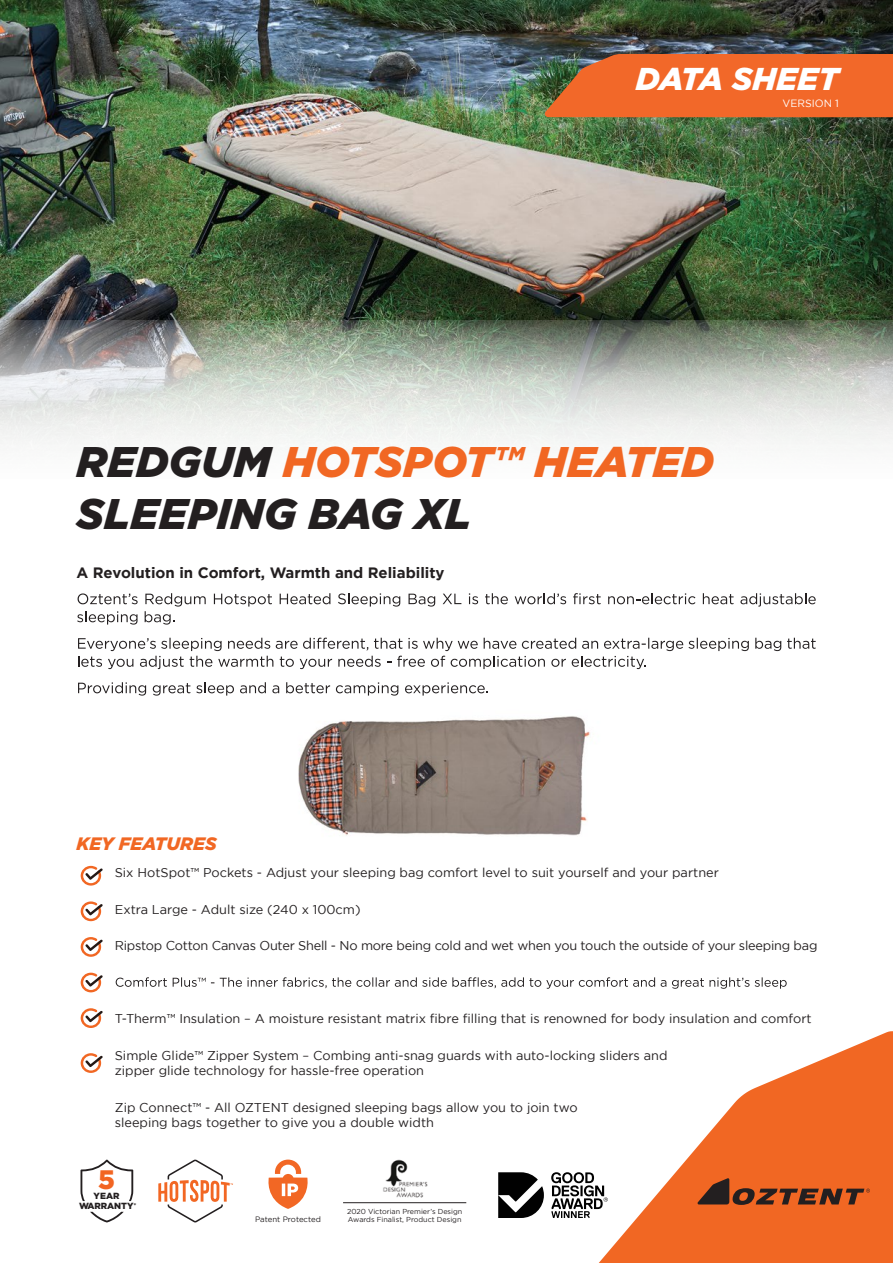
<style>
.page{position:relative;width:893px;height:1263px;background:#fff}
.page>*{position:absolute;margin:0;border:0;box-sizing:border-box;transform-origin:0 0}
.t1{font:italic 900 42.9px/51.4px "Gotham";color:#231f20}
.t2{font:italic 900 31.65px "Gotham";color:#fff}
.t3{font:900 26.7px "Gotham";color:#f26522}
.t4{font:italic 900 18px "Gotham";color:#f16723}
.t5{font:700 15px "Gotham";color:#231f20}
.t6{font:12.75px/15.3px "Gotham";color:#231f20}
.t7{font:10.5px "Gotham";color:#fff}
.t8{font:900 8.85px/10.1px "Gotham";color:#231f20;text-align:center}
.t9{font:7.8px "Gotham";color:#231f20}
.t10{font:7.2px/8.7px "Gotham";color:#231f20}
.s1{color:#f16723}
</style>
<div class="page">
<img style="left:0;top:0;width:893px;height:321px">
<svg style="left:599px;top:1031px;width:294px;height:232px;fill:#f16723"></svg>
<svg style="left:698px;top:1178px;width:172px;height:27px"></svg>
<img style="left:286px;top:669px;width:304px;height:167px">
<svg style="left:0;top:321px;width:893px;height:123px"></svg>
<svg style="left:78px;top:593px;width:60px;height:11px"></svg>
<svg style="left:214px;top:594px;width:58px;height:12px"></svg>
<svg style="left:280px;top:593px;width:50px;height:11px"></svg>
<svg style="left:338px;top:593px;width:62px;height:14px"></svg>
<svg style="left:408px;top:594px;width:27px;height:13px"></svg>
<svg style="left:443px;top:594px;width:18px;height:10px"></svg>
<svg style="left:469px;top:593px;width:9px;height:11px"></svg>
<svg style="left:485px;top:593px;width:23px;height:11px"></svg>
<svg style="left:515px;top:593px;width:51px;height:11px"></svg>
<svg style="left:573px;top:593px;width:28px;height:11px"></svg>
<svg style="left:608px;top:593px;width:87px;height:11px"></svg>
<svg style="left:703px;top:593px;width:31px;height:11px"></svg>
<svg style="left:740px;top:593px;width:76px;height:14px"></svg>
<svg style="left:77px;top:611px;width:61px;height:14px"></svg>
<svg style="left:145px;top:593px;width:61px;height:32px"></svg>
<svg style="left:78px;top:638px;width:738px;height:31px"></svg>
<svg style="left:78px;top:682px;width:68px;height:14px"></svg>
<svg style="left:153px;top:683px;width:37px;height:13px"></svg>
<svg style="left:196px;top:682px;width:38px;height:13px"></svg>
<svg style="left:240px;top:682px;width:26px;height:11px"></svg>
<svg style="left:272px;top:685px;width:7px;height:8px"></svg>
<svg style="left:286px;top:682px;width:44px;height:11px"></svg>
<svg style="left:336px;top:682px;width:62px;height:14px"></svg>
<svg style="left:405px;top:682px;width:83px;height:13px"></svg>
<svg style="left:116px;top:977px;width:671px;height:12px"></svg>
<svg style="left:81px;top:866px;width:22px;height:19px"></svg>
<svg style="left:81px;top:901px;width:22px;height:20px"></svg>
<svg style="left:81px;top:937px;width:22px;height:20px"></svg>
<svg style="left:81px;top:973px;width:22px;height:19px"></svg>
<svg style="left:81px;top:1008px;width:22px;height:20px"></svg>
<svg style="left:81px;top:1053px;width:22px;height:20px"></svg>
<svg style="left:90px;top:1212px;width:34px;height:10px"></svg>
<svg style="left:80px;top:1159px;width:53px;height:42px"></svg>
<svg style="left:158px;top:1159px;width:75px;height:63px"></svg>
<svg style="left:268px;top:1159px;width:40px;height:50px"></svg>
<hr style="left:343px;top:1202px;width:123px;height:1px;background:#231f20">
<img style="left:383px;top:1159px;width:45px;height:39px">
<svg style="left:498px;top:1172px;width:46px;height:46px"></svg>
<svg style="left:551px;top:1172px;width:57px;height:46px"></svg>
<svg style="left:545px;top:54px;width:348px;height:63px"></svg>
<h2 class="t2" style="left:636px;top:57px;width:205px">DATA SHEET</h2>
<p class="t7" style="left:782px;top:97px;width:58px">VERSION 1</p>
<h1 class="t1" style="left:77px;top:436px;width:639px">REDGUM <span class="s1">HOTSPOT™ HEATED<br></span>SLEEPING BAG XL</h1>
<p class="t5" style="left:77px;top:564px;width:370px">A Revolution in Comfort, Warmth and Reliability</p>
<h3 class="t4" style="left:77px;top:831px;width:142px">KEY FEATURES</h3>
<p class="t6" style="left:115px;top:865px;width:606px">Six HotSpot™ Pockets - Adjust your sleeping bag comfort level to suit yourself and your partner</p>
<p class="t6" style="left:115px;top:901px;width:247px">Extra Large - Adult size (240 x 100cm)</p>
<p class="t6" style="left:115px;top:938px;width:704px">Ripstop Cotton Canvas Outer Shell - No more being cold and wet when you touch the outside of your sleeping bag</p>
<p class="t6" style="left:115px;top:1011px;width:698px">T-Therm™ Insulation – A moisture resistant matrix fibre filling that is renowned for body insulation and comfort</p>
<p class="t6" style="left:115px;top:1047px;width:554px">Simple Glide™ Zipper System – Combing anti-snag guards with auto-locking sliders and zipper glide technology for hassle-free operation</p>
<p class="t6" style="left:115px;top:1099px;width:464px">Zip Connect™ - All OZTENT designed sleeping bags allow you to join two sleeping bags together to give you a double width</p>
<h3 class="t3" style="left:98px;top:1164px;width:18px">5</h3>
<p class="t8" style="left:79px;top:1191px;width:59px">YEAR<br>WARRANTY<sup>*</sup></p>
<p class="t9" style="left:255px;top:1215px;width:67px">Patent Protected</p>
<p class="t10" style="left:347px;top:1207px;width:117px">2020 Victorian Premier’s Design<br>Awards Finalist, Product Design</p>
</div>
